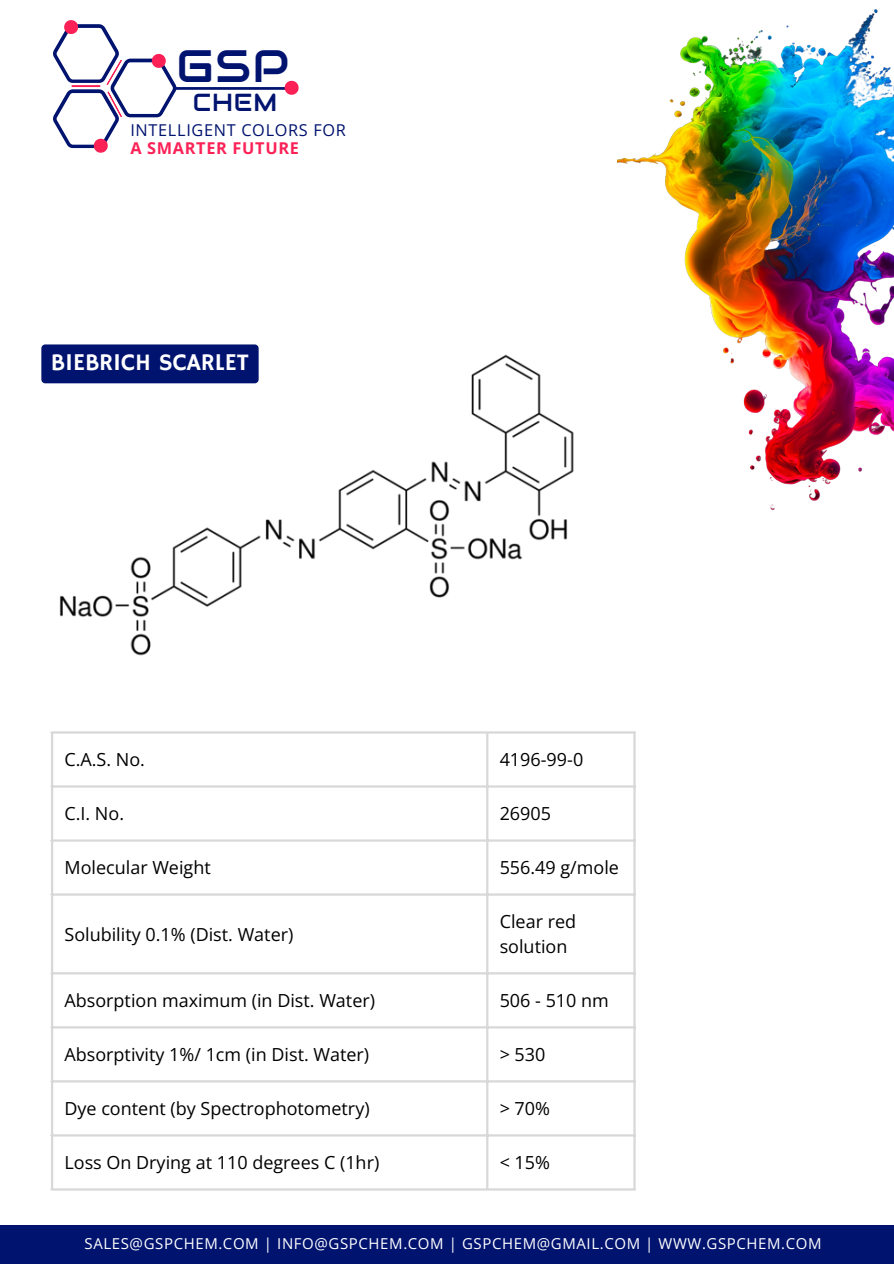
<style>
.page{position:relative;width:894px;height:1264px;background:#fff}
.page>*{position:absolute;margin:0;border:0;box-sizing:border-box;transform-origin:0 0}
.t1{font:45.3px "Audiowide";color:#00136f}
.t2{font:24.6px "Audiowide";color:#00136f}
.t3{font:24px "Hammersmith One";color:#fff}
.t4{font:18px/24.8px "Open Sans";color:#000}
.t5{font:16.35px "Open Sans";letter-spacing:.04em;color:#00136f}
.t6{font:700 16.35px "Open Sans";letter-spacing:.04em;color:#fb2156}
.t7{font:15px "Open Sans";letter-spacing:.04em;color:#fff}
</style>
<div class="page">
<hr style="left:176px;top:87px;width:120px;height:3px;background:#00136f">
<svg style="left:284px;top:81px;width:14px;height:13px"></svg>
<svg style="left:53px;top:20px;width:123px;height:132px"></svg>
<hr style="left:71px;top:85px;width:29px;height:2px;background:#fb2156">
<img style="left:617px;top:9px;width:276px;height:501px">
<div style="left:0;top:1224px;width:893px;height:39px;background:#00136f"></div>
<img style="left:53px;top:350px;width:521px;height:306px">
<hr style="left:51px;top:733px;width:2px;height:455px;background:#d8d8d8">
<hr style="left:486px;top:733px;width:2px;height:455px;background:#d8d8d8">
<hr style="left:633px;top:733px;width:2px;height:455px;background:#d8d8d8">
<hr style="left:51px;top:731px;width:584px;height:2px;background:#d8d8d8">
<hr style="left:51px;top:785px;width:584px;height:2px;background:#d8d8d8">
<hr style="left:51px;top:839px;width:584px;height:2px;background:#d8d8d8">
<hr style="left:51px;top:893px;width:584px;height:2px;background:#d8d8d8">
<hr style="left:51px;top:972px;width:584px;height:2px;background:#d8d8d8">
<hr style="left:51px;top:1026px;width:584px;height:2px;background:#d8d8d8">
<hr style="left:51px;top:1080px;width:584px;height:2px;background:#d8d8d8">
<hr style="left:51px;top:1134px;width:584px;height:2px;background:#d8d8d8">
<hr style="left:51px;top:1188px;width:584px;height:2px;background:#d8d8d8">
<div style="left:41px;top:344px;width:217px;height:39px;background:#00136f;border-radius:4px"></div>
<p class="t1" style="left:177px;top:37px;width:114px">GSP</p>
<p class="t2" style="left:193px;top:87px;width:86px">CHEM</p>
<p class="t5" style="left:130px;top:118px;width:217px">INTELLIGENT COLORS FOR</p>
<p class="t6" style="left:130px;top:136px;width:170px">A SMARTER FUTURE</p>
<p class="t3" style="left:51px;top:348px;width:199px">BIEBRICH SCARLET</p>
<p class="t4" style="left:64px;top:747px;width:82px">C.A.S. No.</p>
<p class="t4" style="left:499px;top:747px;width:85px">4196-99-0</p>
<p class="t4" style="left:64px;top:801px;width:61px">C.I. No.</p>
<p class="t4" style="left:499px;top:801px;width:53px">26905</p>
<h2 class="t4" style="left:64px;top:855px;width:148px">Molecular Weight</h2>
<p class="t4" style="left:499px;top:855px;width:121px">556.49 g/mole</p>
<p class="t4" style="left:64px;top:921px;width:230px">Solubility 0.1% (Dist. Water)</p>
<h3 class="t4" style="left:499px;top:909px;width:78px">Clear red solution</h3>
<p class="t4" style="left:64px;top:987px;width:312px">Absorption maximum (in Dist. Water)</p>
<p class="t4" style="left:499px;top:987px;width:111px">506 - 510 nm</p>
<p class="t4" style="left:64px;top:1041px;width:306px">Absorptivity 1%/ 1cm (in Dist. Water)</p>
<p class="t4" style="left:499px;top:1041px;width:47px">&gt; 530</p>
<p class="t4" style="left:64px;top:1095px;width:306px">Dye content (by Spectrophotometry)</p>
<p class="t4" style="left:499px;top:1095px;width:52px">&gt; 70%</p>
<p class="t4" style="left:64px;top:1149px;width:316px">Loss On Drying at 110 degrees C (1hr)</p>
<p class="t4" style="left:499px;top:1149px;width:52px">&lt; 15%</p>
<p class="t7" style="left:84px;top:1233px;width:738px">SALES@GSPCHEM.COM | INFO@GSPCHEM.COM | GSPCHEM@GMAIL.COM | WWW.GSPCHEM.COM</p>
</div>
